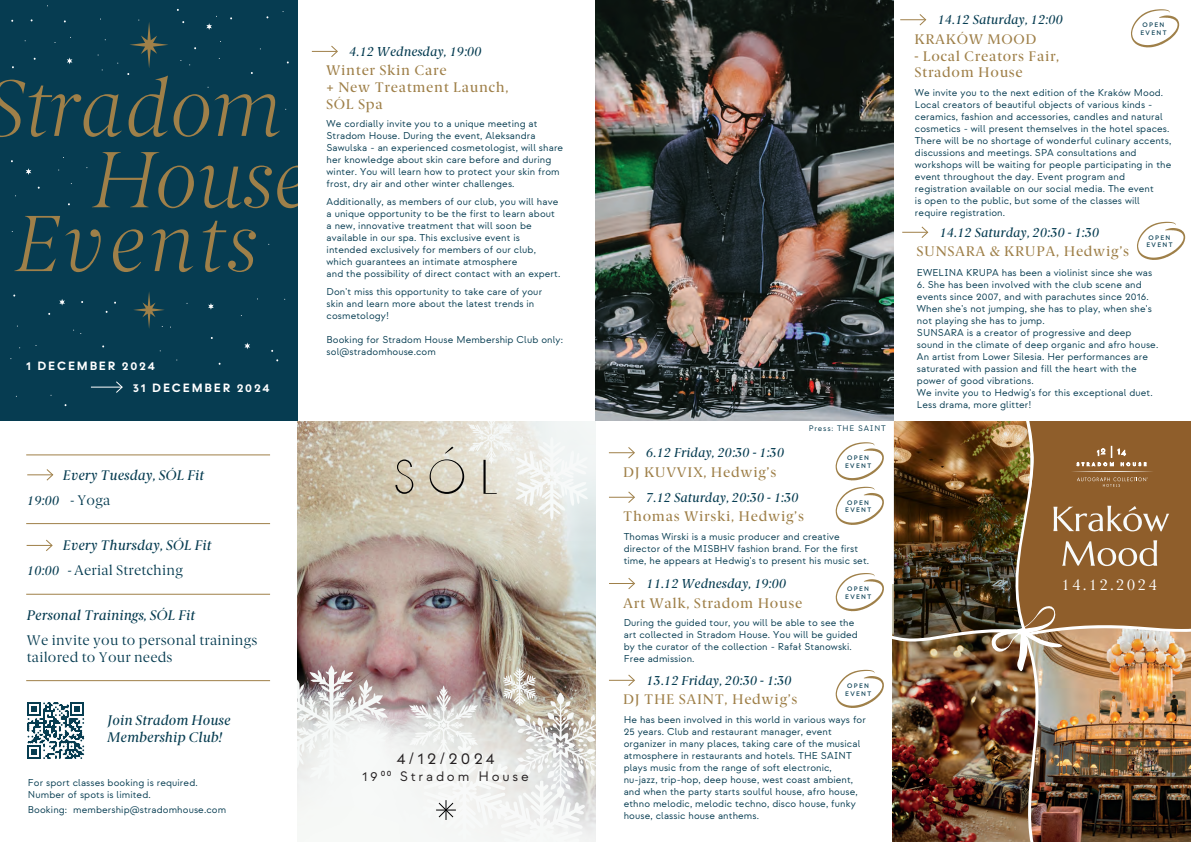
<style>
.page{position:relative;width:1191px;height:842px;background:#fff}
.page>*{position:absolute;margin:0;border:0;box-sizing:border-box;transform-origin:0 0}
.t1{font:16.5px "Strawford";letter-spacing:.2em;color:#231f20}
.t2{font:15.1px "Berlingske Serif";letter-spacing:.15em;color:#fff}
.t3{font:500 14px/16.8px "Berlingske Serif";letter-spacing:.05em;color:#9f8049}
.t4{font:italic 500 14px/25px "Berlingske Serif";color:#063c51}
.t5{font:14px/16.8px "Berlingske Serif";letter-spacing:.02em;color:#063c51}
.t6{font:italic 500 14px/16.8px "Berlingske Serif";color:#073d51}
.t7{font:13.8px "Strawford";letter-spacing:.2em;color:#231f20}
.t8{font:italic 500 13px "Berlingske Serif";color:#063c51}
.t9{font:700 12px/21.5px "Strawford";letter-spacing:.15em;color:#fff}
.t10{font:10px/12px "Strawford";letter-spacing:.01em;color:#063c51}
.t11{font:8px "Strawford";letter-spacing:.1em;color:#063c51}
.t12{font:500 6.5px/7.8px "Strawford";letter-spacing:.2em;color:#063c51;text-align:center}
.s1{font-weight:400}
.s2{font-weight:400;font-style:normal;font-size:14px}
.s3{font-size:13px}
.s4{font-weight:400;font-size:13px}
.s5{font-weight:400;font-style:normal}
</style>
<div class="page">
<div style="left:0;top:0;width:298px;height:421px;background:#063c51"></div>
<svg style="left:174px;top:94px;width:35px;height:43px"></svg>
<svg style="left:200px;top:166px;width:98px;height:42px"></svg>
<svg style="left:113px;top:229px;width:30px;height:43px"></svg>
<svg style="left:151px;top:229px;width:42px;height:43px"></svg>
<svg style="left:203px;top:221px;width:53px;height:51px"></svg>
<img style="left:893px;top:421px;width:298px;height:421px">
<hr style="left:91px;top:387px;width:31px;height:1px;background:#fff">
<svg style="left:115px;top:381px;width:8px;height:12px"></svg>
<svg style="left:312px;top:45px;width:26px;height:12px"></svg>
<img style="left:298px;top:421px;width:297px;height:392px">
<svg style="left:609px;top:447px;width:26px;height:12px"></svg>
<svg style="left:835px;top:442px;width:49px;height:38px"></svg>
<img style="left:595px;top:0;width:298px;height:421px">
<svg style="left:59px;top:299px;width:6px;height:7px"></svg>
<svg style="left:26px;top:168px;width:5px;height:7px"></svg>
<svg style="left:206px;top:23px;width:6px;height:7px"></svg>
<svg style="left:208px;top:303px;width:6px;height:7px"></svg>
<svg style="left:244px;top:343px;width:6px;height:6px"></svg>
<svg style="left:0;top:19px;width:168px;height:118px"></svg>
<svg style="left:215px;top:94px;width:71px;height:43px"></svg>
<svg style="left:86px;top:152px;width:108px;height:56px"></svg>
<svg style="left:12px;top:216px;width:89px;height:56px"></svg>
<svg style="left:133px;top:292px;width:31px;height:37px"></svg>
<svg style="left:609px;top:491px;width:26px;height:12px"></svg>
<svg style="left:835px;top:487px;width:49px;height:38px"></svg>
<svg style="left:609px;top:674px;width:26px;height:12px"></svg>
<svg style="left:835px;top:670px;width:49px;height:38px"></svg>
<svg style="left:900px;top:14px;width:27px;height:12px"></svg>
<svg style="left:1131px;top:9px;width:48px;height:38px"></svg>
<svg style="left:902px;top:226px;width:27px;height:12px"></svg>
<svg style="left:1137px;top:222px;width:48px;height:38px"></svg>
<svg style="left:395px;top:459px;width:18px;height:35px"></svg>
<svg style="left:429px;top:421px;width:159px;height:99px"></svg>
<svg style="left:409px;top:668px;width:186px;height:174px"></svg>
<svg style="left:609px;top:578px;width:26px;height:11px"></svg>
<svg style="left:835px;top:573px;width:49px;height:38px"></svg>
<svg style="left:27px;top:539px;width:26px;height:12px"></svg>
<svg style="left:27px;top:469px;width:27px;height:12px"></svg>
<hr style="left:26px;top:523px;width:244px;height:1px;background:#9f8048">
<hr style="left:26px;top:594px;width:244px;height:1px;background:#9f8048">
<hr style="left:26px;top:454px;width:244px;height:1px;background:#9f8048">
<hr style="left:26px;top:680px;width:244px;height:1px;background:#9f8048">
<div style="left:27px;top:702px;width:14px;height:14px;background:#073d51"></div>
<div style="left:27px;top:745px;width:14px;height:14px;background:#073d51"></div>
<svg style="left:28px;top:702px;width:56px;height:57px"></svg>
<p class="t9" style="left:133px;top:355px;width:138px;text-indent:-107px">1 DECEMBER 2024<br>31 DECEMBER 2024</p>
<h3 class="t4" style="left:63px;top:462px;width:142px">Every Tuesday, SÓL Fit</h3>
<h3 class="t8" style="left:27px;top:491px;width:85px">19:00 <span class="s1">-</span> <span class="s2">Yoga</span></h3>
<h3 class="t4" style="left:27px;top:532px;width:186px;text-indent:36px">Every Thursday, SÓL Fit<br><span class="s3">10:00</span> <span class="s4">-</span> <span class="s5">Aerial Stretching</span></h3>
<h3 class="t4" style="left:27px;top:602px;width:170px">Personal Trainings, SÓL Fit</h3>
<h3 class="t5" style="left:27px;top:631px;width:232px">We invite you to personal trainings tailored to Your needs</h3>
<h3 class="t6" style="left:108px;top:711px;width:125px">Join Stradom House<br>Membership Club!</h3>
<p class="t10" style="left:28px;top:776px;width:171px">For sport classes booking is required.<br>Number of spots is limited.</p>
<p class="t10" style="left:28px;top:803px;width:200px">Booking: membership@stradomhouse.com</p>
<h3 class="t8" style="left:349px;top:42px;width:134px">4.12 Wednesday, 19:00</h3>
<h3 class="t3" style="left:326px;top:61px;width:184px">Winter Skin Care<br>+ New Treatment Launch,<br>SÓL Spa</h3>
<p class="t10" style="left:326px;top:118px;width:238px">We cordially invite you to a unique meeting at Stradom House. During the event, Aleksandra Sawulska - an experienced cosmetologist, will share her knowledge about skin care before and during winter. You will learn how to protect your skin from frost, dry air and other winter challenges.</p>
<p class="t10" style="left:326px;top:196px;width:235px">Additionally, as members of our club, you will have a unique opportunity to be the first to learn about a new, innovative treatment that will soon be available in our spa. This exclusive event is intended exclusively for members of our club, which guarantees an intimate atmosphere<br>and the possibility of direct contact with an expert.</p>
<p class="t10" style="left:326px;top:286px;width:217px">Don't miss this opportunity to take care of your skin and learn more about the latest trends in cosmetology!</p>
<p class="t10" style="left:326px;top:334px;width:238px">Booking for Stradom House Membership Club only: sol@stradomhouse.com</p>
<h1 class="t1" style="left:396px;top:748px;width:100px">4/12/2024</h1>
<h3 class="t7" style="left:362px;top:767px;width:168px">19 <sup>00</sup> Stradom House</h3>
<h3 class="t8" style="left:646px;top:444px;width:140px">6.12 Friday, 20:30 - 1:30</h3>
<h3 class="t3" style="left:623px;top:463px;width:155px">DJ KUVVIX, Hedwig’s</h3>
<p class="t11" style="left:808px;top:424px;width:79px">Press: THE SAINT</p>
<p class="t12" style="left:845px;top:454px;width:28px">OPEN<br>EVENT</p>
<h3 class="t8" style="left:646px;top:488px;width:154px">7.12 Saturday, 20:30 - 1:30</h3>
<p class="t10" style="left:623px;top:531px;width:247px">Thomas Wirski is a music producer and creative director of the MISBHV fashion brand. For the first time, he appears at Hedwig's to present his music set.</p>
<p class="t12" style="left:845px;top:499px;width:28px">OPEN<br>EVENT</p>
<h3 class="t3" style="left:623px;top:507px;width:182px">Thomas Wirski, Hedwig’s</h3>
<h3 class="t8" style="left:646px;top:574px;width:142px">11.12 Wednesday, 19:00</h3>
<p class="t10" style="left:624px;top:617px;width:235px">During the guided tour, you will be able to see the art collected in Stradom House. You will be guided by the curator of the collection - Rafał Stanowski.<br>Free admission.</p>
<p class="t12" style="left:845px;top:585px;width:28px">OPEN<br>EVENT</p>
<h3 class="t3" style="left:623px;top:593px;width:180px">Art Walk, Stradom House</h3>
<h3 class="t8" style="left:646px;top:671px;width:147px">13.12 Friday, 20:30 - 1:30</h3>
<p class="t10" style="left:623px;top:714px;width:244px">He has been involved in this world in various ways for 25 years. Club and restaurant manager, event organizer in many places, taking care of the musical atmosphere in restaurants and hotels. THE SAINT plays music from the range of soft electronic, nu-jazz, trip-hop, deep house, west coast ambient, and when the party starts soulful house, afro house, ethno melodic, melodic techno, disco house, funky house, classic house anthems.</p>
<p class="t12" style="left:845px;top:682px;width:28px">OPEN<br>EVENT</p>
<h3 class="t3" style="left:623px;top:690px;width:176px">DJ THE SAINT, Hedwig’s</h3>
<h3 class="t8" style="left:937px;top:11px;width:127px">14.12 Saturday, 12:00</h3>
<h3 class="t3" style="left:914px;top:30px;width:123px">KRAKÓW MOOD</h3>
<h3 class="t3" style="left:914px;top:47px;width:146px">- Local Creators Fair,<br>Stradom House</h3>
<p class="t12" style="left:1140px;top:21px;width:28px">OPEN<br>EVENT</p>
<p class="t10" style="left:915px;top:87px;width:258px">We invite you to the next edition of the Kraków Mood.<br>Local creators of beautiful objects of various kinds - ceramics, fashion and accessories, candles and natural cosmetics - will present themselves in the hotel spaces.<br>There will be no shortage of wonderful culinary accents, discussions and meetings. SPA consultations and workshops will be waiting for people participating in the event throughout the day. Event program and registration available on our social media. The event<br>is open to the public, but some of the classes will require registration.</p>
<h3 class="t8" style="left:939px;top:223px;width:162px">14.12 Saturday, 20:30 - 1:30</h3>
<p class="t10" style="left:917px;top:267px;width:237px">EWELINA KRUPA has been a violinist since she was</p>
<p class="t10" style="left:917px;top:279px;width:243px">6. She has been involved with the club scene and events since 2007, and with parachutes since 2016.<br>When she's not jumping, she has to play, when she's not playing she has to jump.<br>SUNSARA is a creator of progressive and deep sound in the climate of deep organic and afro house.<br>An artist from Lower Silesia. Her performances are saturated with passion and fill the heart with the power of good vibrations.<br>We invite you to Hedwig's for this exceptional duet.<br>Less drama, more glitter!</p>
<p class="t12" style="left:1146px;top:234px;width:28px">OPEN<br>EVENT</p>
<h3 class="t3" style="left:916px;top:242px;width:214px">SUNSARA &amp; KRUPA, Hedwig’s</h3>
<h2 class="t2" style="left:1061px;top:575px;width:97px">14.12.2024</h2>
</div>
